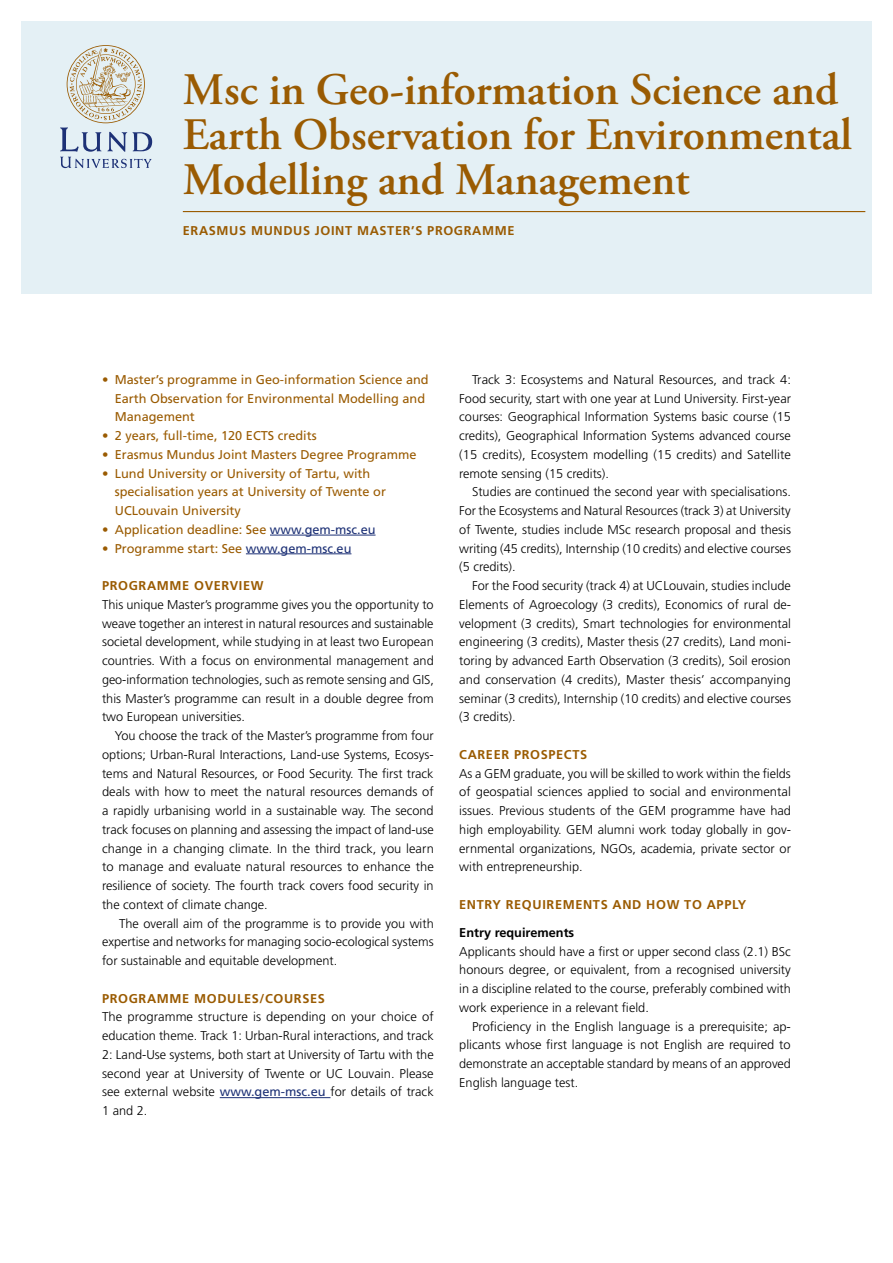
<style>
.page{position:relative;width:893px;height:1263px;background:#fff}
.page>*{position:absolute;margin:0;border:0;box-sizing:border-box;transform-origin:0 0}
.H1_Rubrik_30_p{font:600 45px/45px "Adobe Garamond Pro";color:#9a5b02}
.Svart_Brödtext_med_i{font:300 12.75px/18.8px "Frutiger LT Std";color:#000;text-align:justify}
.Svart_Brödtext_utan{font:300 12.75px/18.8px "Frutiger LT Std";color:#000;text-align:justify}
.t1{font:12.75px/18.8px "Frutiger LT Std";color:#9a5b02}
.H2_Brons_Underrubrik{font:700 12.75px "Frutiger LT Std";letter-spacing:.05em;color:#9a5b02}
.Underrad{font:700 12.75px "Frutiger LT Std";letter-spacing:.05em;color:#9a5b02}
.H3_Underrubrik{font:700 12.75px "Frutiger LT Std";color:#000}
.s1{color:#1d3176}
.s2{font-weight:400;color:#1d3176}
</style>
<div class="page">
<div style="left:21px;top:21px;width:851px;height:272px;background:#e4f0f5"></div>
<svg style="left:60px;top:45px;width:92px;height:123px"></svg>
<hr style="left:183px;top:211px;width:682px;height:1px;background:#9a5b02">
<hr style="left:270px;top:535px;width:106px;height:1px;background:#1d3176">
<hr style="left:246px;top:553px;width:105px;height:1px;background:#1d3176">
<hr style="left:220px;top:1097px;width:111px;height:1px;background:#1d3176">
<h1 class="H1_Rubrik_30_p" style="left:183px;top:68px;width:671px">Msc in Geo-information Science and<br>Earth Observation for Environmental<br>Modelling and Management</h1>
<p class="Underrad" style="left:183px;top:223px;width:333px">ERASMUS MUNDUS JOINT MASTER’S PROGRAMME</p>
<p class="t1" style="left:115px;top:370px;width:315px;text-indent:-13px">• Master’s programme in Geo-information Science and<br>Earth Observation for Environmental Modelling and<br>Management</p>
<p class="t1" style="left:102px;top:426px;width:216px">• 2 years, full-time, 120 ECTS credits</p>
<p class="t1" style="left:102px;top:445px;width:316px">• Erasmus Mundus Joint Masters Degree Programme</p>
<p class="t1" style="left:115px;top:464px;width:273px;text-indent:-13px">• Lund University or University of Tartu, with specialisation years at University of Twente or<br>UCLouvain University</p>
<p class="t1" style="left:102px;top:520px;width:275px">• Application deadline: See <span class="s1">www.gem-msc.eu</span></p>
<p class="t1" style="left:102px;top:539px;width:251px">• Programme start: See <span class="s1">www.gem-msc.eu</span></p>
<h2 class="H2_Brons_Underrubrik" style="left:102px;top:578px;width:163px">PROGRAMME OVERVIEW</h2>
<p class="Svart_Brödtext_utan" style="left:102px;top:595px;width:333px">This unique Master’s programme gives you the opportunity to weave together an interest in natural resources and sustainable societal development, while studying in at least two European countries. With a focus on environmental management and geo-information technologies, such as remote sensing and GIS, this Master’s programme can result in a double degree from two European universities.</p>
<p class="Svart_Brödtext_med_i" style="left:102px;top:726px;width:333px;text-indent:13px">You choose the track of the Master’s programme from four options; Urban-Rural Interactions, Land-use Systems, Ecosys&shy;tems and Natural Resources, or Food Security. The first track deals with how to meet the natural resources demands of a rapidly urbanising world in a sustainable way. The second track focuses on planning and assessing the impact of land-use change in a changing climate. In the third track, you learn to manage and evaluate natural resources to enhance the resilience of society. The fourth track covers food security in the context of climate change.</p>
<p class="Svart_Brödtext_med_i" style="left:102px;top:914px;width:333px;text-indent:17px">The overall aim of the programme is to provide you with expertise and networks for managing socio-ecological systems for sustainable and equitable development.</p>
<h2 class="H2_Brons_Underrubrik" style="left:102px;top:991px;width:224px">PROGRAMME MODULES/COURSES</h2>
<p class="Svart_Brödtext_utan" style="left:102px;top:1008px;width:333px">The programme structure is depending on your choice of education theme. Track 1: Urban-Rural interactions, and track 2: Land-Use systems, both start at University of Tartu with the second year at University of Twente or UC Louvain. Please see external website <span class="s2">www.gem-msc.eu</span> for details of track 1 and 2.</p>
<p class="Svart_Brödtext_med_i" style="left:459px;top:370px;width:333px;text-indent:13px">Track 3: Ecosystems and Natural Resources, and track 4:<br>Food security, start with one year at Lund University. First-year courses: Geographical Information Systems basic course (15 credits), Geographical Information Systems advanced course (15 credits), Ecosystem modelling (15 credits) and Satellite remote sensing (15 credits).</p>
<p class="Svart_Brödtext_med_i" style="left:459px;top:483px;width:333px;text-indent:13px">Studies are continued the second year with specialisations.<br>For the Ecosystems and Natural Resources (track 3) at University of Twente, studies include MSc research proposal and thesis writing (45 credits), Internship (10 credits) and elective courses (5 credits).</p>
<p class="Svart_Brödtext_med_i" style="left:459px;top:576px;width:333px;text-indent:13px">For the Food security (track 4) at UCLouvain, studies include Elements of Agroecology (3 credits), Economics of rural de&shy;velopment (3 credits), Smart technologies for environmental engineering (3 credits), Master thesis (27 credits), Land moni&shy;toring by advanced Earth Observation (3 credits), Soil erosion and conservation (4 credits), Master thesis’ accompanying seminar (3 credits), Internship (10 credits) and elective courses (3 credits).</p>
<h2 class="H2_Brons_Underrubrik" style="left:459px;top:747px;width:129px">CAREER PROSPECTS</h2>
<p class="Svart_Brödtext_utan" style="left:459px;top:764px;width:333px">As a GEM graduate, you will be skilled to work within the fields of geospatial sciences applied to social and environmental issues. Previous students of the GEM programme have had high employability. GEM alumni work today globally in gov&shy;ernmental organizations, NGOs, academia, private sector or with entrepreneurship.</p>
<h2 class="H2_Brons_Underrubrik" style="left:459px;top:897px;width:288px">ENTRY REQUIREMENTS AND HOW TO APPLY</h2>
<h3 class="H3_Underrubrik" style="left:459px;top:925px;width:117px">Entry requirements</h3>
<p class="Svart_Brödtext_utan" style="left:459px;top:942px;width:333px">Applicants should have a first or upper second class (2.1) BSc honours degree, or equivalent, from a recognised university in a discipline related to the course, preferably combined with work experience in a relevant field.</p>
<p class="Svart_Brödtext_med_i" style="left:459px;top:1017px;width:333px;text-indent:13px">Proficiency in the English language is a prerequisite; ap&shy;plicants whose first language is not English are required to demonstrate an acceptable standard by means of an approved English language test.</p>
</div>
